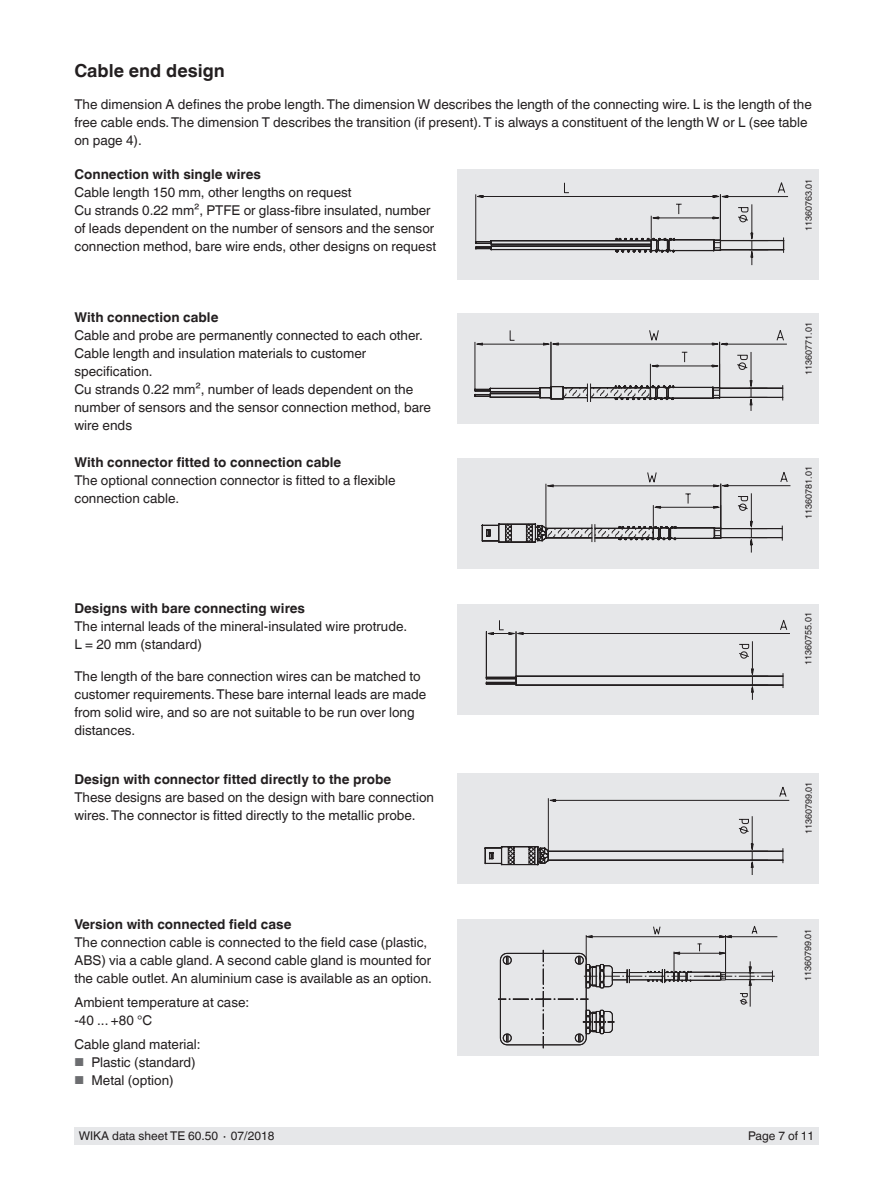
<style>
.page{position:relative;width:893px;height:1188px;background:#fff}
.page>*{position:absolute;margin:0;border:0;box-sizing:border-box;transform-origin:0 0}
.t1{font:700 18px "Helvetica World";color:#231f20}
.t2{font:13.5px/18px "Helvetica World";color:#231f20}
.t3{font:700 13.5px "Helvetica World";color:#231f20}
.t4{font:12px "Helvetica World";color:#231f20}
.t5{font:9px "Helvetica World";color:#231f20}
.s1{font-size:11.55px;color:#6c6d70}
</style>
<div class="page">
<div style="left:74px;top:1128px;width:745px;height:17px;background:#e6e7e9"></div>
<div style="left:457px;top:458px;width:362px;height:110px;background:#e6e7e9"></div>
<div style="left:457px;top:604px;width:362px;height:110px;background:#e6e7e9"></div>
<div style="left:457px;top:774px;width:362px;height:110px;background:#e6e7e9"></div>
<div style="left:457px;top:169px;width:362px;height:111px;background:#e6e7e9"></div>
<div style="left:457px;top:314px;width:362px;height:110px;background:#e6e7e9"></div>
<div style="left:457px;top:919px;width:362px;height:136px;background:#e6e7e9"></div>
<svg style="left:475px;top:182px;width:314px;height:84px"></svg>
<svg style="left:474px;top:330px;width:313px;height:81px"></svg>
<svg style="left:481px;top:472px;width:310px;height:81px"></svg>
<svg style="left:485px;top:620px;width:305px;height:80px"></svg>
<svg style="left:484px;top:786px;width:306px;height:89px"></svg>
<svg style="left:498px;top:925px;width:280px;height:124px"></svg>
<h1 class="t1" style="left:74px;top:60px;width:152px">Cable end design</h1>
<p class="t2" style="left:74px;top:95px;width:739px">The dimension A defines the probe length. The dimension W describes the length of the connecting wire. L is the length of the free cable ends. The dimension T describes the transition (if present). T is always a constituent of the length W or L (see table on page 4).</p>
<p class="t3" style="left:74px;top:166px;width:188px">Connection with single wires</p>
<p class="t2" style="left:74px;top:183px;width:363px">Cable length 150 mm, other lengths on request<br>Cu strands 0.22 mm², PTFE or glass-fibre insulated, number of leads dependent on the number of sensors and the sensor connection method, bare wire ends, other designs on request</p>
<p class="t5" style="left:803px;top:231px;width:54px;rotate:-90deg">11360763.01</p>
<p class="t3" style="left:74px;top:310px;width:146px">With connection cable</p>
<p class="t2" style="left:74px;top:327px;width:358px">Cable and probe are permanently connected to each other.<br>Cable length and insulation materials to customer specification.<br>Cu strands 0.22 mm², number of leads dependent on the number of sensors and the sensor connection method, bare wire ends</p>
<p class="t3" style="left:74px;top:455px;width:268px">With connector fitted to connection cable</p>
<p class="t2" style="left:74px;top:471px;width:323px">The optional connection connector is fitted to a flexible connection cable.</p>
<p class="t3" style="left:74px;top:601px;width:232px">Designs with bare connecting wires</p>
<p class="t2" style="left:74px;top:618px;width:334px">The internal leads of the mineral-insulated wire protrude.<br>L = 20 mm (standard)</p>
<p class="t2" style="left:74px;top:667px;width:353px">The length of the bare connection wires can be matched to customer requirements. These bare internal leads are made from solid wire, and so are not suitable to be run over long distances.</p>
<p class="t3" style="left:74px;top:771px;width:318px">Design with connector fitted directly to the probe</p>
<p class="t2" style="left:74px;top:788px;width:361px">These designs are based on the design with bare connection wires. The connector is fitted directly to the metallic probe.</p>
<p class="t3" style="left:74px;top:917px;width:219px">Version with connected field case</p>
<p class="t2" style="left:74px;top:933px;width:359px">The connection cable is connected to the field case (plastic,<br>ABS) via a cable gland. A second cable gland is mounted for the cable outlet. An aluminium case is available as an option.</p>
<p class="t2" style="left:74px;top:993px;width:176px">Ambient temperature at case: -40 ... +80 °C</p>
<p class="t2" style="left:74px;top:1035px;width:128px">Cable gland material:</p>
<p class="t2" style="left:74px;top:1054px;width:123px"><span class="s1">■</span> Plastic (standard)</p>
<p class="t2" style="left:74px;top:1072px;width:101px"><span class="s1">■</span> Metal (option)</p>
<p class="t5" style="left:803px;top:375px;width:54px;rotate:-90deg">11360771.01</p>
<p class="t5" style="left:803px;top:519px;width:54px;rotate:-90deg">11360781.01</p>
<p class="t5" style="left:803px;top:665px;width:54px;rotate:-90deg">11360755.01</p>
<p class="t5" style="left:803px;top:834px;width:54px;rotate:-90deg">11360799.01</p>
<p class="t5" style="left:803px;top:981px;width:54px;rotate:-90deg">11360799.01</p>
<p class="t4" style="left:79px;top:1129px;width:197px">WIKA data sheet TE 60.50 ∙ 07/2018</p>
<p class="t4" style="left:748px;top:1129px;width:68px">Page 7 of 11</p>
</div>
